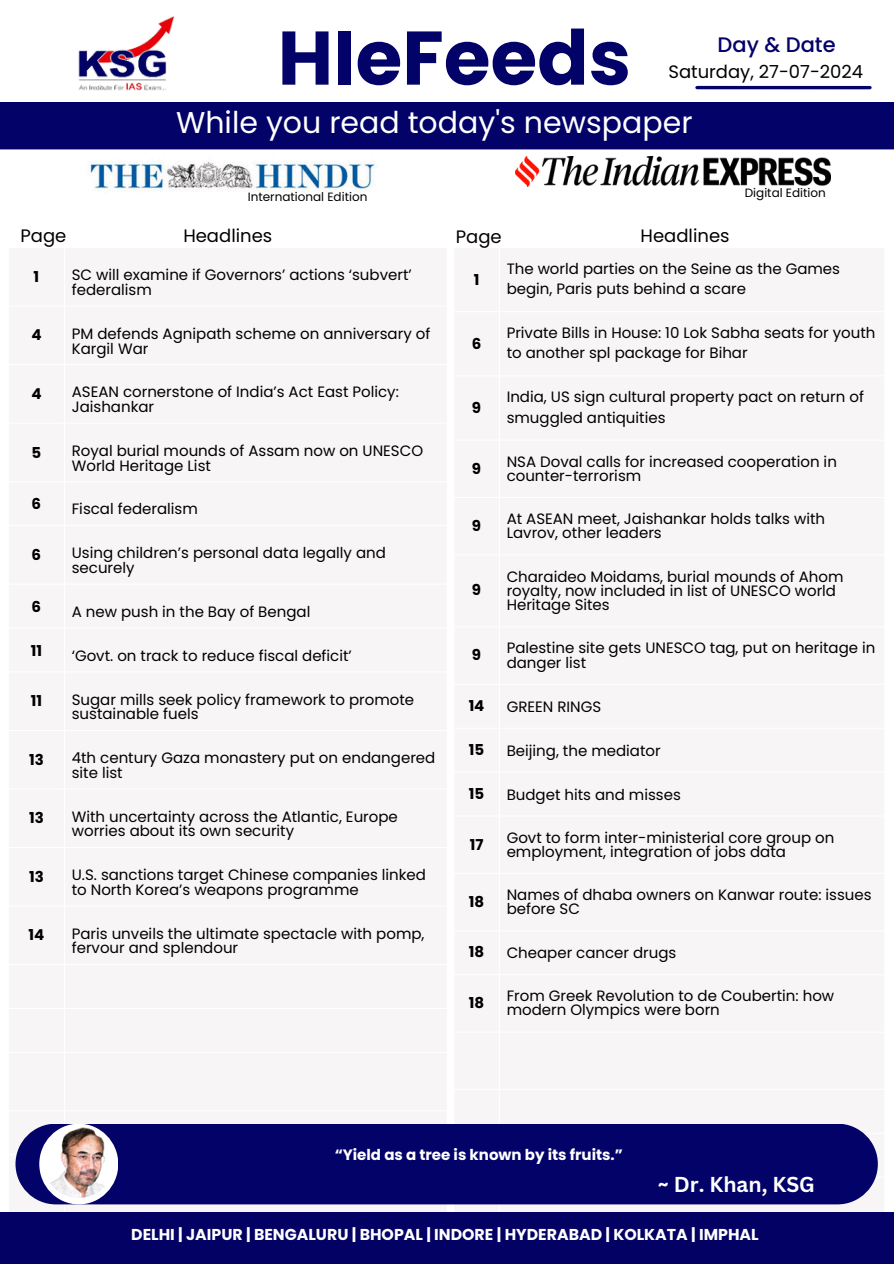
<style>
.page{position:relative;width:894px;height:1264px;background:#fff}
.page>*{position:absolute;margin:0;border:0;box-sizing:border-box;transform-origin:0 0}
.t1{font:700 75.75px "Poppins";color:#030268}
.t2{font:30px "Poppins";color:#fff}
.t3{font:700 21px "Canva Sans";color:#fff}
.t4{font:500 21px "Poppins";color:#030268}
.t5{font:18px "Poppins";color:#000}
.t6{font:700 15.75px "Poppins";color:#fff}
.t7{font:15px/14.7px "Poppins";color:#000}
.t8{font:700 15px "Poppins";color:#000}
.t9{font:700 15px "Poppins";color:#fff}
.t10{font:12px "Poppins";color:#000}
</style>
<div class="page">
<img style="left:515px;top:156px;width:315px;height:30px">
<div style="left:15px;top:1123px;width:862px;height:81px;background:#030268;border-radius:40px"></div>
<div style="left:39px;top:1123px;width:79px;height:81px;background:#fff;border-radius:50%"></div>
<img style="left:43px;top:1126px;width:71px;height:71px;border-radius:50%">
<img style="left:78px;top:16px;width:97px;height:75px">
<div style="left:0;top:102px;width:893px;height:47px;background:#030268"></div>
<hr style="left:696px;top:86px;width:173px;height:3px;background:#030268">
<img style="left:89px;top:161px;width:287px;height:30px">
<div style="left:0;top:1211px;width:893px;height:52px;background:#030163"></div>
<p class="t1" style="left:277px;top:5px;width:355px">HIeFeeds</p>
<p class="t2" style="left:176px;top:101px;width:518px">While you read today's newspaper</p>
<p class="t4" style="left:717px;top:30px;width:120px">Day &amp; Date</p>
<h6 class="t5" style="left:668px;top:59px;width:196px">Saturday, 27-07-2024</h6>
<p class="t10" style="left:248px;top:188px;width:121px">International Edition</p>
<p class="t5" style="left:21px;top:223px;width:47px">Page</p>
<p class="t5" style="left:183px;top:223px;width:90px">Headlines</p>
<p class="t5" style="left:455px;top:224px;width:47px">Page</p>
<p class="t5" style="left:640px;top:223px;width:90px">Headlines</p>
<h5 class="t10" style="left:744px;top:184px;width:83px">Digital Edition</h5>
<h1 class="t8" style="left:34px;top:266px;width:7px">1</h1>
<h3 class="t7" style="left:72px;top:268px;width:341px">SC will examine if Governors’ actions ‘subvert’ federalism</h3>
<h4 class="t8" style="left:31px;top:325px;width:12px">4</h4>
<h2 class="t7" style="left:72px;top:326px;width:360px">PM defends Agnipath scheme on anniversary of<br>Kargil War</h2>
<p class="t8" style="left:31px;top:383px;width:12px">4</p>
<p class="t7" style="left:72px;top:385px;width:328px">ASEAN cornerstone of India’s Act East Policy:<br>Jaishankar</p>
<p class="t8" style="left:32px;top:442px;width:11px">5</p>
<p class="t7" style="left:72px;top:443px;width:353px">Royal burial mounds of Assam now on UNESCO<br>World Heritage List</p>
<h4 class="t8" style="left:32px;top:493px;width:11px">6</h4>
<h4 class="t7" style="left:72px;top:502px;width:128px">Fiscal federalism</h4>
<h4 class="t8" style="left:32px;top:544px;width:11px">6</h4>
<h4 class="t7" style="left:72px;top:545px;width:315px">Using children’s personal data legally and securely</h4>
<p class="t8" style="left:32px;top:596px;width:11px">6</p>
<p class="t7" style="left:72px;top:604px;width:240px">A new push in the Bay of Bengal</p>
<p class="t8" style="left:31px;top:640px;width:13px">11</p>
<p class="t7" style="left:72px;top:648px;width:281px">‘Govt. on track to reduce fiscal deficit’</p>
<p class="t8" style="left:31px;top:690px;width:13px">11</p>
<p class="t7" style="left:72px;top:692px;width:344px">Sugar mills seek policy framework to promote sustainable fuels</p>
<p class="t8" style="left:29px;top:749px;width:16px">13</p>
<p class="t7" style="left:72px;top:750px;width:365px">4th century Gaza monastery put on endangered site list</p>
<p class="t8" style="left:29px;top:807px;width:16px">13</p>
<p class="t7" style="left:72px;top:809px;width:327px">With uncertainty across the Atlantic, Europe worries about its own security</p>
<p class="t8" style="left:29px;top:866px;width:16px">13</p>
<p class="t7" style="left:72px;top:867px;width:355px">U.S. sanctions target Chinese companies linked to North Korea’s weapons programme</p>
<p class="t8" style="left:28px;top:924px;width:17px">14</p>
<p class="t7" style="left:72px;top:926px;width:354px">Paris unveils the ultimate spectacle with pomp, fervour and splendour</p>
<p class="t8" style="left:473px;top:269px;width:7px">1</p>
<p class="t7" style="left:506px;top:259px;width:335px;line-height:20.1px">The world parties on the Seine as the Games begin, Paris puts behind a scare</p>
<p class="t8" style="left:471px;top:333px;width:11px">6</p>
<p class="t7" style="left:506px;top:323px;width:370px;line-height:20.1px">Private Bills in House: 10 Lok Sabha seats for youth to another spl package for Bihar</p>
<p class="t8" style="left:472px;top:397px;width:11px">9</p>
<p class="t7" style="left:506px;top:387px;width:358px;line-height:20.1px">India, US sign cultural property pact on return of smuggled antiquities</p>
<p class="t8" style="left:472px;top:458px;width:11px">9</p>
<p class="t7" style="left:506px;top:454px;width:332px;line-height:14px">NSA Doval calls for increased cooperation in counter-terrorism</p>
<p class="t8" style="left:472px;top:515px;width:11px">9</p>
<p class="t7" style="left:506px;top:512px;width:320px;line-height:14px">At ASEAN meet, Jaishankar holds talks with<br>Lavrov, other leaders</p>
<p class="t8" style="left:472px;top:579px;width:11px">9</p>
<p class="t7" style="left:506px;top:570px;width:338px;line-height:14px">Charaideo Moidams, burial mounds of Ahom royalty, now included in list of UNESCO world<br>Heritage Sites</p>
<p class="t8" style="left:472px;top:644px;width:11px">9</p>
<p class="t7" style="left:506px;top:641px;width:370px;line-height:14px">Palestine site gets UNESCO tag, put on heritage in danger list</p>
<p class="t8" style="left:468px;top:695px;width:17px">14</p>
<p class="t7" style="left:506px;top:699px;width:96px">GREEN RINGS</p>
<p class="t8" style="left:468px;top:739px;width:17px">15</p>
<p class="t7" style="left:506px;top:743px;width:155px">Beijing, the mediator</p>
<p class="t8" style="left:468px;top:783px;width:17px">15</p>
<p class="t7" style="left:506px;top:787px;width:176px">Budget hits and misses</p>
<p class="t8" style="left:469px;top:833px;width:15px">17</p>
<p class="t7" style="left:506px;top:830px;width:329px;line-height:14px">Govt to form inter-ministerial core group on employment, integration of jobs data</p>
<p class="t8" style="left:468px;top:891px;width:17px">18</p>
<p class="t7" style="left:506px;top:887px;width:366px;line-height:14px">Names of dhaba owners on Kanwar route: issues before SC</p>
<p class="t8" style="left:468px;top:941px;width:17px">18</p>
<p class="t7" style="left:506px;top:945px;width:171px">Cheaper cancer drugs</p>
<p class="t8" style="left:468px;top:992px;width:17px">18</p>
<p class="t7" style="left:506px;top:989px;width:329px;line-height:14px">From Greek Revolution to de Coubertin: how modern Olympics were born</p>
<h3 class="t9" style="left:334px;top:1144px;width:290px">“Yield as a tree is known by its fruits.”</h3>
<p class="t3" style="left:657px;top:1169px;width:158px">~ Dr. Khan, KSG</p>
<p class="t6" style="left:131px;top:1223px;width:629px">DELHI | JAIPUR | BENGALURU | BHOPAL | INDORE | HYDERABAD | KOLKATA | IMPHAL</p>
</div>
